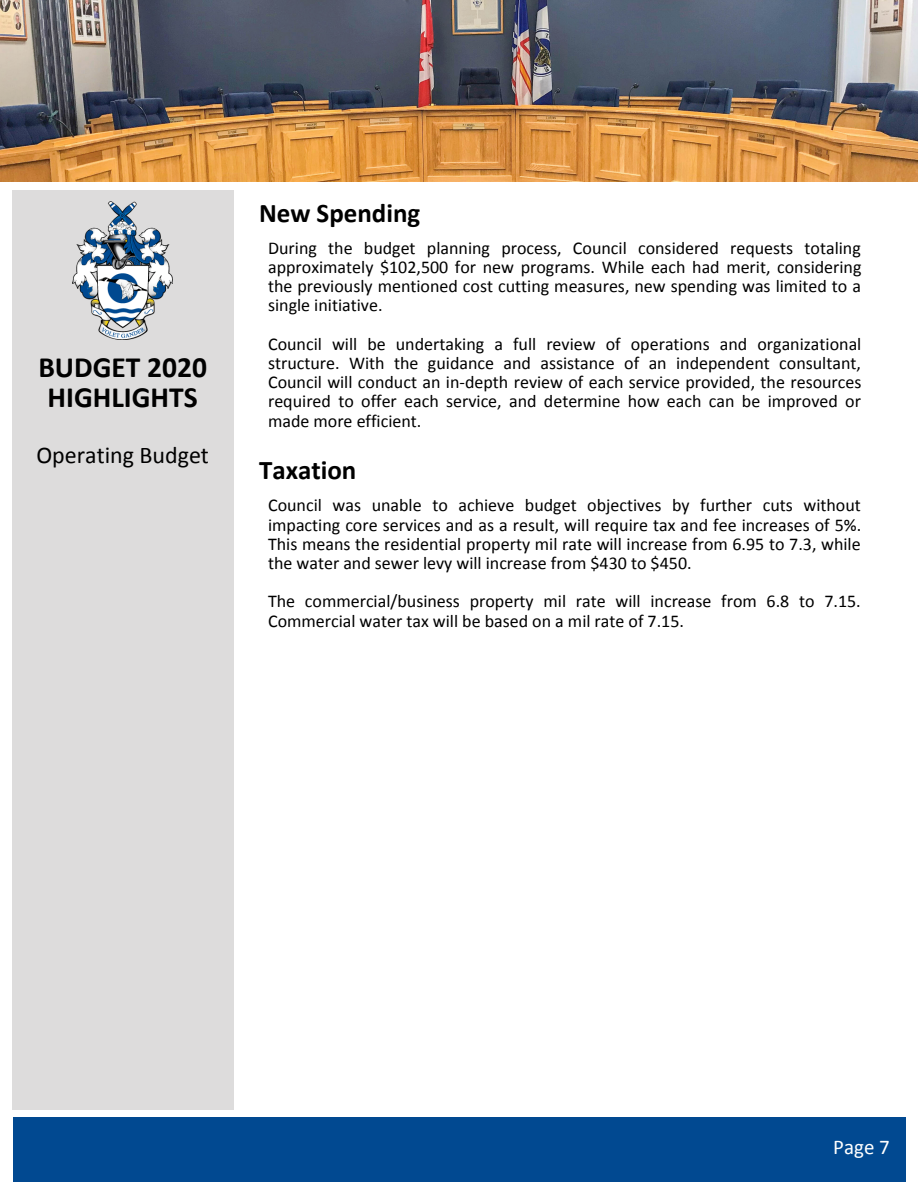
<style>
.page{position:relative;width:918px;height:1188px;background:#fff}
.page>*{position:absolute;margin:0;border:0;box-sizing:border-box;transform-origin:0 0}
.t1{font:700 29.55px/30px "Calibri";color:#000;text-align:center}
.t2{font:700 27px "Calibri";color:#000}
.t3{font:24px "Calibri";color:#000}
.t4{font:21px "Calibri";color:#fff}
.t5{font:18px/19.2px "Calibri";color:#000;text-align:justify}
</style>
<div class="page">
<img style="left:0;top:0;width:918px;height:181px">
<div style="left:13px;top:191px;width:220px;height:919px;background:#dddcdc"></div>
<img style="left:72px;top:202px;width:101px;height:138px">
<div style="left:13px;top:1117px;width:892px;height:64px;background:#014991"></div>
<h1 class="t1" style="left:38px;top:355px;width:170px">BUDGET 2020<br>HIGHLIGHTS</h1>
<h3 class="t3" style="left:36px;top:445px;width:174px">Operating Budget</h3>
<h2 class="t2" style="left:259px;top:201px;width:163px">New Spending</h2>
<p class="t5" style="left:268px;top:240px;width:595px">During the budget planning process, Council considered requests totaling approximately $102,500 for new programs. While each had merit, considering the previously mentioned cost cutting measures, new spending was limited to a single initiative.</p>
<p class="t5" style="left:268px;top:336px;width:595px">Council will be undertaking a full review of operations and organizational structure. With the guidance and assistance of an independent consultant, Council will conduct an in-depth review of each service provided, the resources required to offer each service, and determine how each can be improved or made more efficient.</p>
<h2 class="t2" style="left:259px;top:459px;width:99px">Taxation</h2>
<p class="t5" style="left:268px;top:497px;width:595px">Council was unable to achieve budget objectives by further cuts without impacting core services and as a result, will require tax and fee increases of 5%.<br>This means the residential property mil rate will increase from 6.95 to 7.3, while the water and sewer levy will increase from $430 to $450.</p>
<p class="t5" style="left:268px;top:593px;width:594px">The commercial/business property mil rate will increase from 6.8 to 7.15.<br>Commercial water tax will be based on a mil rate of 7.15.</p>
<p class="t4" style="left:833px;top:1139px;width:58px">Page 7</p>
</div>
